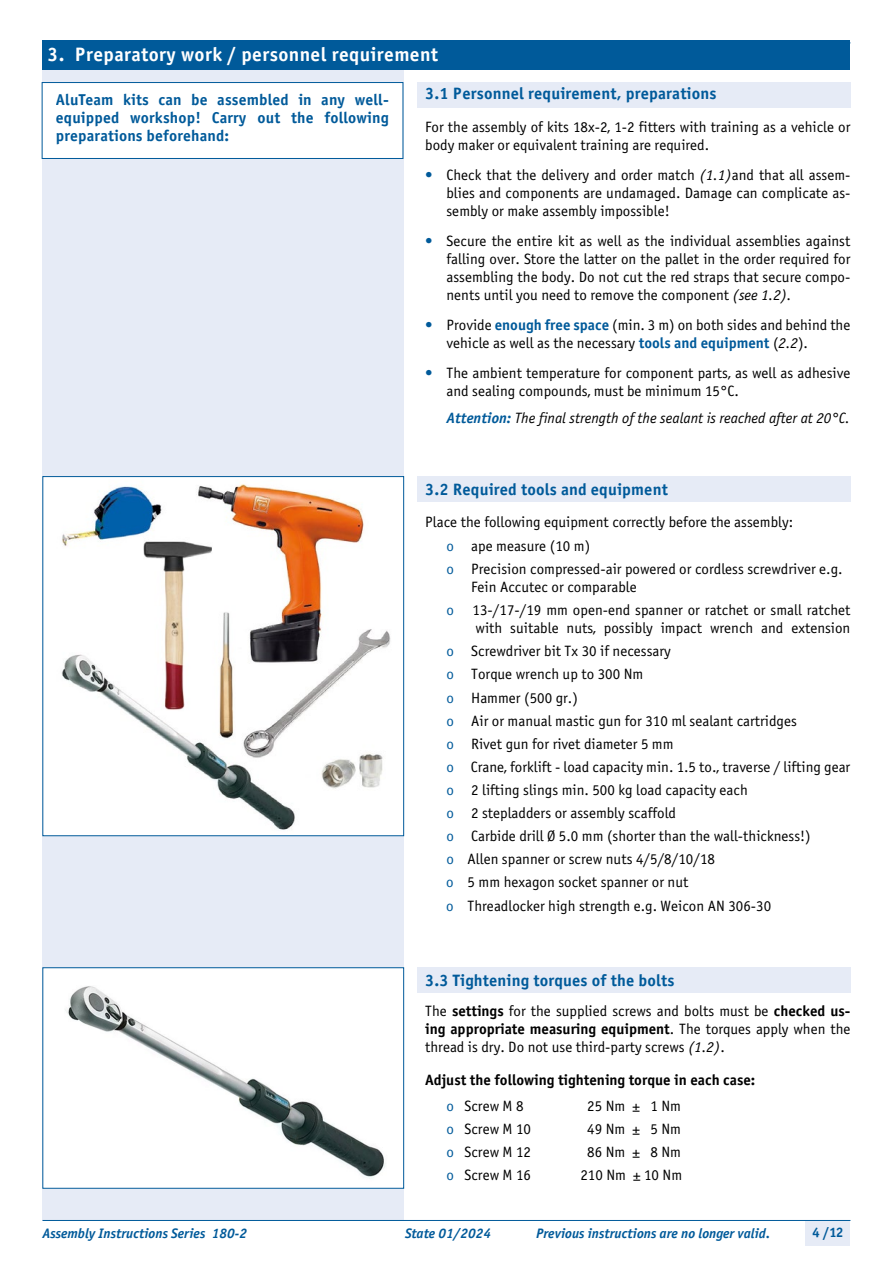
<style>
.page{position:relative;width:893px;height:1263px;background:#fff}
.page>*{position:absolute;margin:0;border:0;box-sizing:border-box;transform-origin:0 0}
.t1{font:19.5px "Officina Sans Bold ITC";letter-spacing:.02em;color:#fff}
.t2{font:16.5px "Officina Sans Bold ITC";letter-spacing:.01em;color:#005a9a}
.t3{font:15.75px/18px "Officina Sans Bold ITC";letter-spacing:.01em;color:#005a9a;text-align:justify}
.t4{font:15px/23.1px "Officina Sans Book ITC";color:#000}
.t5{font:15px "Officina Sans Bold ITC";color:#000}
.t6{font:italic 15px "Officina Sans Book ITC";color:#000}
.t7{font:italic 13.8px "Officina Sans Bold ITC";color:#005a9a}
.t8{font:13.8px "Officina Sans Bold ITC";color:#005a9a}
.s1{color:#005a9a}
.s2{font-style:italic}
.s3{font-family:"Officina Sans Bold ITC";color:#005a9a}
.s4{font-family:"Officina Sans Bold ITC"}
.s5{font-family:"Officina Sans Book ITC"}
</style>
<div class="page">
<div style="left:43px;top:42px;width:361px;height:1178px;background:#e6ebf6"></div>
<div style="left:806px;top:1220px;width:44px;height:26px;background:#e6ebf6"></div>
<hr style="left:43px;top:1220px;width:807px;height:1px;background:#005a9a">
<div style="left:417px;top:967px;width:433px;height:26px;background:#e6ebf6"></div>
<div style="left:417px;top:476px;width:433px;height:26px;background:#e6ebf6"></div>
<div style="left:417px;top:82px;width:433px;height:25px;background:#e6ebf6"></div>
<div style="left:43px;top:477px;width:361px;height:359px;background:#fff"></div>
<img style="left:61px;top:484px;width:330px;height:346px">
<div style="left:43px;top:476px;width:361px;height:360px;border:1px solid #005a9a"></div>
<div style="left:43px;top:40px;width:807px;height:30px;background:#005a9a"></div>
<div style="left:42px;top:82px;width:361px;height:77px;background:#fff;border:1px solid #005a9a"></div>
<div style="left:43px;top:968px;width:361px;height:220px;background:#fff"></div>
<img style="left:65px;top:986px;width:321px;height:192px">
<div style="left:43px;top:967px;width:361px;height:221px;border:1px solid #005a9a"></div>
<h1 class="t1" style="left:47px;top:42px;width:392px">3. Preparatory work / personnel requirement</h1>
<p class="t3" style="left:56px;top:90px;width:334px">AluTeam kits can be assembled in any well&shy;equipped workshop! Carry out the following preparations beforehand:</p>
<p class="t2" style="left:425px;top:83px;width:293px">3.1 Personnel requirement, preparations</p>
<p class="t4" style="left:425px;top:118px;width:427px;line-height:18px">For the assembly of kits 18x-2, 1-2 fitters with training as a vehicle or body maker or equivalent training are required.</p>
<p class="t4" style="left:446px;top:166px;width:405px;line-height:18px;text-align:justify;text-indent:-21px"><span class="s1">•</span> Check that the delivery and order match <span class="s2">(1.1)</span>and that all assem&shy;blies and components are undamaged. Damage can complicate as&shy;sembly or make assembly impossible!</p>
<p class="t4" style="left:446px;top:232px;width:405px;line-height:18px;text-align:justify;text-indent:-21px"><span class="s1">•</span> Secure the entire kit as well as the individual assemblies against falling over. Store the latter on the pallet in the order required for assembling the body. Do not cut the red straps that secure compo&shy;nents until you need to remove the component <span class="s2">(see 1.2).</span></p>
<p class="t4" style="left:446px;top:316px;width:405px;line-height:18px;text-indent:-21px"><span class="s1">•</span> Provide <span class="s3">enough free space</span> (min. 3 m) on both sides and behind the vehicle as well as the necessary <span class="s3">tools and equipment</span> (<span class="s2">2.2</span>).</p>
<p class="t4" style="left:446px;top:364px;width:405px;line-height:18px;text-indent:-21px"><span class="s1">•</span> The ambient temperature for component parts, as well as adhesive and sealing compounds, must be minimum 15°C.</p>
<p class="t6" style="left:446px;top:410px;width:405px"><span class="s3">Attention:</span> The final strength of the sealant is reached after at 20°C.</p>
<p class="t2" style="left:425px;top:479px;width:244px">3.2 Required tools and equipment</p>
<p class="t4" style="left:446px;top:510px;width:398px;line-height:23.7px;text-indent:-21px">Place the following equipment correctly before the assembly:<br><span class="s1">o</span> ape measure (10 m)<br><span class="s1">o</span> Precision compressed-air powered or cordless screwdriver e.g.</p>
<p class="t4" style="left:446px;top:576px;width:405px;text-indent:25px">Fein Accutec or comparable<br><span class="s1">o</span> 13-/17-/19 mm open-end spanner or ratchet or small ratchet</p>
<p class="t4" style="left:446px;top:617px;width:406px;text-indent:29px">with suitable nuts, possibly impact wrench and extension <span class="s1">o</span> Screwdriver bit Tx 30 if necessary<br><span class="s1">o</span> Torque wrench up to 300 Nm<br><span class="s1">o</span> Hammer (500 gr.)<br><span class="s1">o</span> Air or manual mastic gun for 310 ml sealant cartridges<br><span class="s1">o</span> Rivet gun for rivet diameter 5 mm<br><span class="s1">o</span> Crane, forklift - load capacity min. 1.5 to., traverse / lifting gear <span class="s1">o</span> 2 lifting slings min. 500 kg load capacity each<br><span class="s1">o</span> 2 stepladders or assembly scaffold<br><span class="s1">o</span> Carbide drill Ø 5.0 mm (shorter than the wall-thickness!)<br><span class="s1">o</span> Allen spanner or screw nuts 4/5/8/10/18<br><span class="s1">o</span> 5 mm hexagon socket spanner or nut<br><span class="s1">o</span> Threadlocker high strength e.g. Weicon AN 306-30</p>
<p class="t2" style="left:425px;top:970px;width:251px">3.3 Tightening torques of the bolts</p>
<p class="t4" style="left:425px;top:1000px;width:427px">The <span class="s4">settings</span> for the supplied screws and bolts must be <span class="s4">checked us-</span></p>
<p class="t5" style="left:425px;top:1020px;width:427px">ing appropriate measuring equipment<span class="s5">. The torques apply when the</span></p>
<p class="t4" style="left:425px;top:1036px;width:301px">thread is dry. Do not use third-party screws <span class="s2">(1.2)</span>.</p>
<p class="t5" style="left:425px;top:1071px;width:332px">Adjust the following tightening torque in each case:</p>
<p class="t4" style="left:446px;top:1094px;width:79px"><span class="s1">o</span> Screw M 8</p>
<p class="t4" style="left:587px;top:1094px;width:95px">25 Nm ± 1 Nm</p>
<p class="t4" style="left:446px;top:1118px;width:86px"><span class="s1">o</span> Screw M 10</p>
<p class="t4" style="left:587px;top:1118px;width:95px">49 Nm ± 5 Nm</p>
<p class="t4" style="left:446px;top:1141px;width:86px"><span class="s1">o</span> Screw M 12</p>
<p class="t4" style="left:587px;top:1141px;width:95px">86 Nm ± 8 Nm</p>
<p class="t4" style="left:446px;top:1164px;width:86px"><span class="s1">o</span> Screw M 16</p>
<p class="t4" style="left:580px;top:1164px;width:103px">210 Nm ± 10 Nm</p>
<p class="t7" style="left:43px;top:1225px;width:206px">Assembly Instructions Series 180-2</p>
<p class="t7" style="left:405px;top:1225px;width:88px">State 01/2024</p>
<p class="t7" style="left:536px;top:1225px;width:235px">Previous instructions are no longer valid.</p>
<p class="t8" style="left:812px;top:1224px;width:33px">4 /12</p>
</div>
